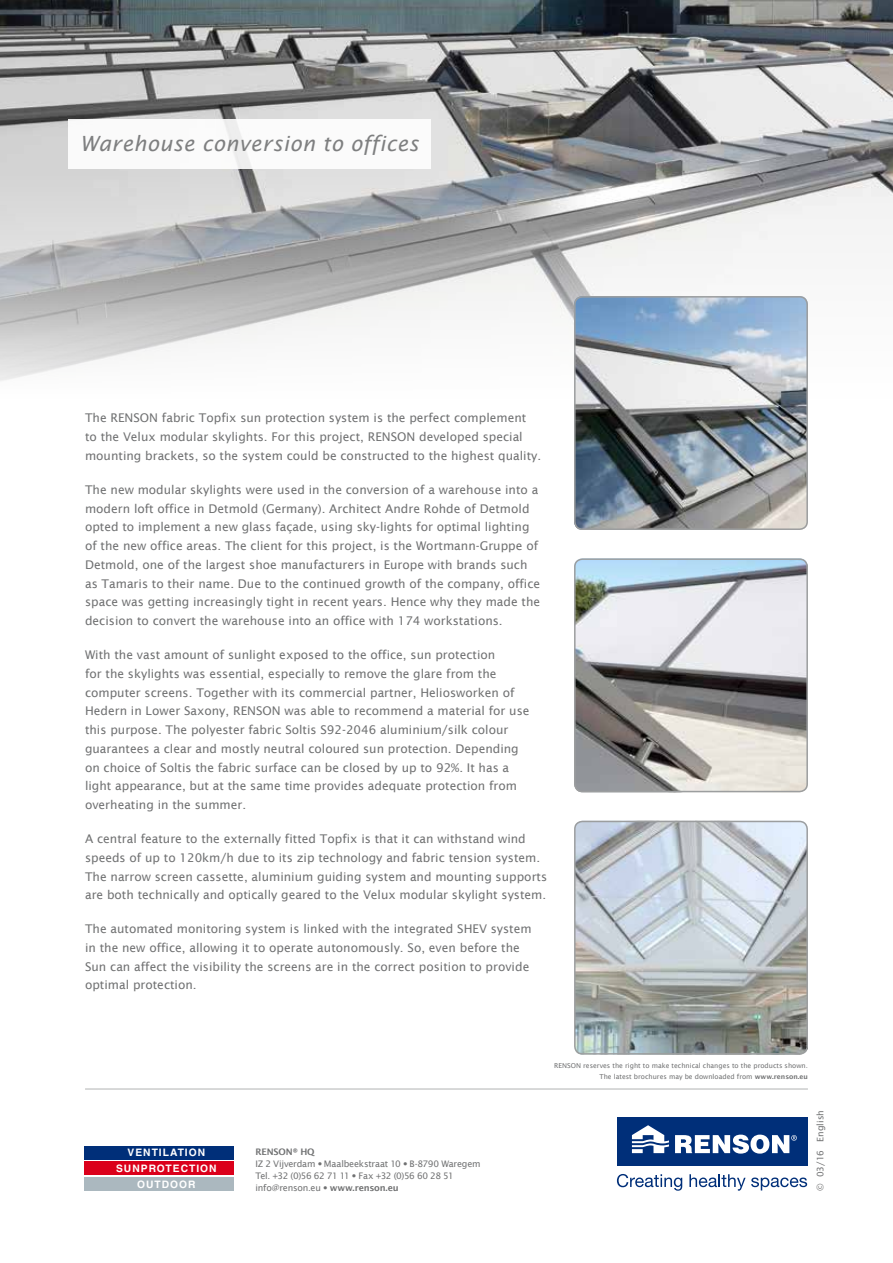
<style>
.page{position:relative;width:893px;height:1263px;background:#fff}
.page>*{position:absolute;margin:0;border:0;box-sizing:border-box;transform-origin:0 0}
.t1{font:italic 21px "Lucida Sans";letter-spacing:.02em;color:#707172}
.t2{font:12px/18.8px "Lucida Sans";color:#707172}
.t3{font:700 10.2px/15.8px "Helvetica LT Std";letter-spacing:.1em;color:#fff;text-align:center}
.t4{font:9px/12px "Lucida Sans";letter-spacing:-.02em;color:#707172}
.t5{font:9px "Lucida Sans";color:#707172}
.t6{font:6.75px/10.5px "Lucida Sans";color:#707172;text-align:right}
.s1{font-weight:600}
.s2{font-family:"Helvetica Neue LT Std"}
</style>
<div class="page">
<hr style="left:85px;top:1089px;width:723px;height:1px;background:#b1b3b4">
<img style="left:0;top:0;width:893px;height:169px">
<svg style="left:0;top:169px;width:893px;height:212px"></svg>
<img style="left:574px;top:561px;width:234px;height:231px">
<div style="left:574px;top:558px;width:234px;height:234px;border:2px solid #9c9e9f;border-radius:8px"></div>
<img style="left:575px;top:821px;width:233px;height:233px">
<div style="left:574px;top:821px;width:234px;height:233px;border:2px solid #9c9e9f;border-radius:8px"></div>
<div style="left:617px;top:1117px;width:190px;height:48px;background:#002f79"></div>
<svg style="left:632px;top:1125px;width:37px;height:28px"></svg>
<svg style="left:675px;top:1134px;width:122px;height:19px"></svg>
<svg style="left:617px;top:1174px;width:65px;height:17px"></svg>
<svg style="left:689px;top:1174px;width:118px;height:16px"></svg>
<div style="left:85px;top:1146px;width:133px;height:13px;background:#002f79"></div>
<div style="left:85px;top:1161px;width:133px;height:14px;background:#db001b"></div>
<div style="left:85px;top:1177px;width:133px;height:14px;background:#abb8bf"></div>
<div style="left:100px;top:1146px;width:134px;height:13px;background:#002f79"></div>
<div style="left:100px;top:1161px;width:134px;height:14px;background:#db001b"></div>
<div style="left:100px;top:1177px;width:134px;height:14px;background:#abb8bf"></div>
<img style="left:574px;top:296px;width:234px;height:234px">
<div style="left:574px;top:296px;width:234px;height:234px;border:2px solid #9c9e9f;border-radius:8px"></div>
<div style="left:68px;top:119px;width:362px;height:50px;background:#fff"></div>
<h1 class="t1" style="left:79px;top:132px;width:341px">Warehouse conversion to offices</h1>
<p class="t2" style="left:85px;top:409px;width:458px">The RENSON fabric Topfix sun protection system is the perfect complement<br>to the Velux modular skylights. For this project, RENSON developed special mounting brackets, so the system could be constructed to the highest quality.</p>
<p class="t2" style="left:85px;top:480px;width:457px">The new modular skylights were used in the conversion of a warehouse into a modern loft office in Detmold (Germany). Architect Andre Rohde of Detmold opted to implement a new glass façade, using sky-lights for optimal lighting of the new office areas. The client for this project, is the Wortmann-Gruppe of Detmold, one of the largest shoe manufacturers in Europe with brands such as Tamaris to their name. Due to the continued growth of the company, office space was getting increasingly tight in recent years. Hence why they made the decision to convert the warehouse into an office with 174 workstations.</p>
<p class="t2" style="left:85px;top:645px;width:446px">With the vast amount of sunlight exposed to the office, sun protection<br>for the skylights was essential, especially to remove the glare from the computer screens. Together with its commercial partner, Heliosworken of Hedern in Lower Saxony, RENSON was able to recommend a material for use this purpose. The polyester fabric Soltis S92-2046 aluminium/silk colour guarantees a clear and mostly neutral coloured sun protection. Depending on choice of Soltis the fabric surface can be closed by up to 92%. It has a light appearance, but at the same time provides adequate protection from overheating in the summer.</p>
<p class="t2" style="left:85px;top:829px;width:464px">A central feature to the externally fitted Topfix is that it can withstand wind speeds of up to 120km/h due to its zip technology and fabric tension system.<br>The narrow screen cassette, aluminium guiding system and mounting supports are both technically and optically geared to the Velux modular skylight system.</p>
<p class="t2" style="left:85px;top:919px;width:448px">The automated monitoring system is linked with the integrated SHEV system in the new office, allowing it to operate autonomously. So, even before the Sun can affect the visibility the screens are in the correct position to provide optimal protection.</p>
<p class="t3" style="left:116px;top:1145px;width:102px">VENTILATION<br>SUNPROTECTION<br>OUTDOOR</p>
<p class="t4" style="left:256px;top:1145px;width:227px"><span class="s1">RENSON® HQ<br></span>IZ 2 Vijverdam <span class="s2">•</span> Maalbeekstraat 10 <span class="s2">•</span> B-8790 Waregem Tel. +32 (0)56 62 71 11 <span class="s2">•</span> Fax +32 (0)56 60 28 51 info@renson.eu <span class="s2">•</span> <span class="s1">www.renson.eu</span></p>
<p class="t3" style="left:101px;top:1145px;width:102px">VENTILATION<br>SUNPROTECTION<br>OUTDOOR</p>
<p class="t6" style="left:554px;top:1060px;width:255px">RENSON reserves the right to make technical changes to the products shown.<br>The latest brochures may be downloaded from <span class="s1">www.renson.eu</span></p>
<p class="t5" style="left:815px;top:1191px;width:82px;rotate:-90deg">© 03/16 English</p>
</div>
